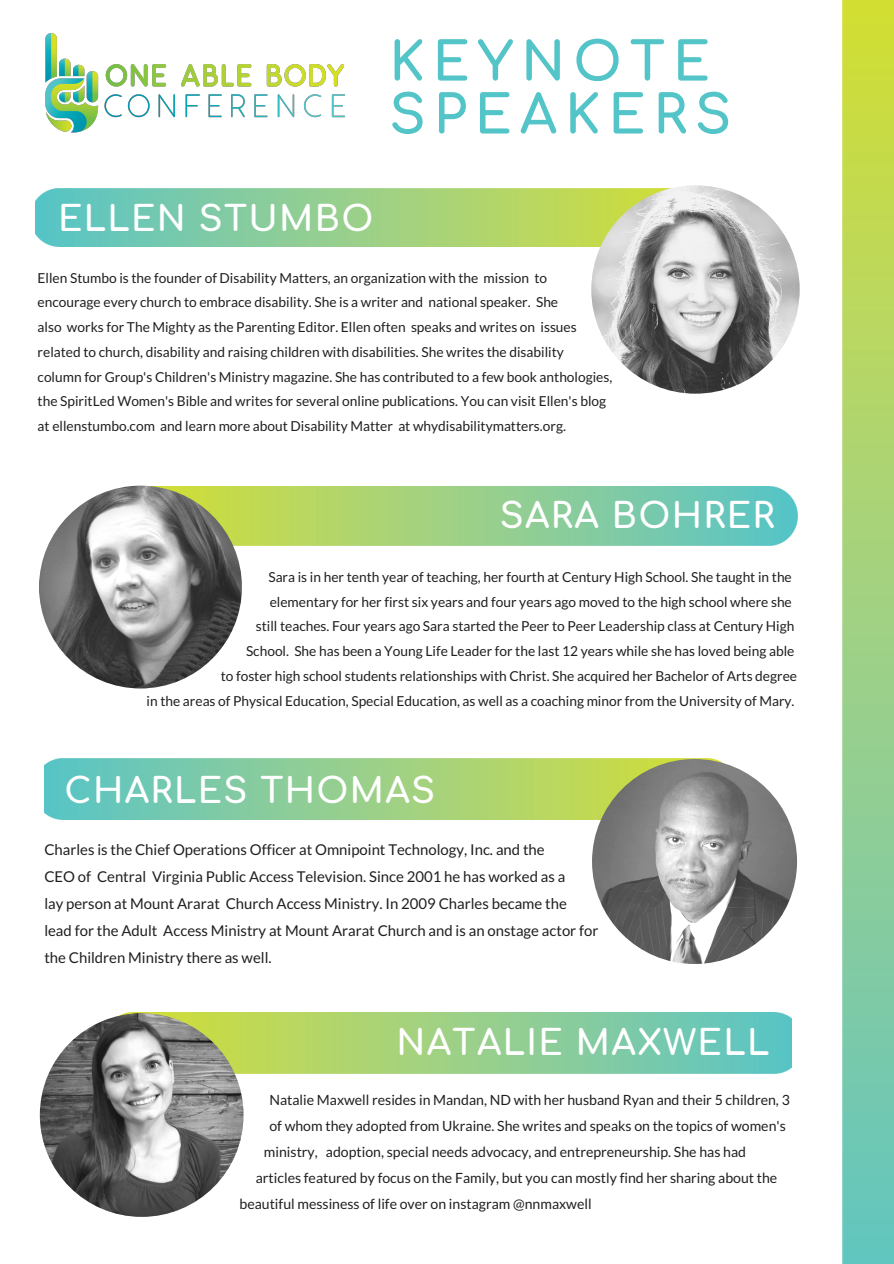
<style>
.page{position:relative;width:894px;height:1264px;background:#fff}
.page>*{position:absolute;margin:0;border:0;box-sizing:border-box;transform-origin:0 0}
.t1{font:700 52.95px/52.9px "Comfortaa";letter-spacing:.15em;color:#53c4c8}
.t2{font:700 34.8px "Comfortaa";letter-spacing:.04em;color:#fff}
.t3{font:14.85px/27px "Lato";color:#1f1f1f}
.t4{font:14.1px "Lato";color:#1f1f1f}
.t5{font:13.8px/24.8px "Lato";color:#1f1f1f}
</style>
<div class="page">
<img style="left:842px;top:0;width:51px;height:1263px">
<img style="left:35px;top:188px;width:633px;height:59px">
<img style="left:591px;top:185px;width:208px;height:208px;border-radius:50%">
<img style="left:163px;top:487px;width:633px;height:58px">
<svg style="left:39px;top:485px;width:203px;height:203px;background:#7d7d7c"></svg>
<img style="left:45px;top:758px;width:680px;height:61px">
<img style="left:592px;top:759px;width:204px;height:205px;border-radius:50%">
<img style="left:114px;top:1012px;width:677px;height:61px">
<svg style="left:40px;top:1013px;width:203px;height:203px;background:#7b7b7a"></svg>
<img style="left:45px;top:33px;width:301px;height:100px">
<h1 class="t1" style="left:389px;top:37px;width:343px">KEYNOTE<br>SPEAKERS</h1>
<h2 class="t2" style="left:58px;top:201px;width:317px">ELLEN STUMBO</h2>
<p class="t5" style="left:38px;top:265px;width:576px">Ellen Stumbo is the founder of Disability Matters, an organization with the mission to encourage every church to embrace disability. She is a writer and national speaker. She<br>also works for The Mighty as the Parenting Editor. Ellen often speaks and writes on issues related to church, disability and raising children with disabilities. She writes the disability<br>column for Group's Children's Ministry magazine. She has contributed to a few book anthologies, the SpiritLed Women's Bible and writes for several online publications. You can visit Ellen's blog at ellenstumbo.com and learn more about Disability Matter at whydisabilitymatters.org.</p>
<h2 class="t2" style="left:499px;top:497px;width:276px">SARA BOHRER</h2>
<p class="t5" style="left:268px;top:564px;width:524px">Sara is in her tenth year of teaching, her fourth at Century High School. She taught in the</p>
<p class="t5" style="left:269px;top:589px;width:523px">elementary for her first six years and four years ago moved to the high school where she</p>
<p class="t5" style="left:256px;top:613px;width:540px">still teaches. Four years ago Sara started the Peer to Peer Leadership class at Century High</p>
<p class="t5" style="left:246px;top:638px;width:549px">School. She has been a Young Life Leader for the last 12 years while she has loved being able</p>
<p class="t5" style="left:221px;top:663px;width:577px">to foster high school students relationships with Christ. She acquired her Bachelor of Arts degree</p>
<p class="t5" style="left:146px;top:688px;width:649px">in the areas of Physical Education, Special Education, as well as a coaching minor from the University of Mary.</p>
<h2 class="t2" style="left:65px;top:772px;width:372px">CHARLES THOMAS</h2>
<p class="t3" style="left:44px;top:836px;width:555px">Charles is the Chief Operations Officer at Omnipoint Technology, Inc. and the<br>CEO of Central Virginia Public Access Television. Since 2001 he has worked as a<br>lay person at Mount Ararat Church Access Ministry. In 2009 Charles became the<br>lead for the Adult Access Ministry at Mount Ararat Church and is an onstage actor for the Children Ministry there as well.</p>
<h2 class="t2" style="left:396px;top:1024px;width:374px">NATALIE MAXWELL</h2>
<p class="t4" style="left:269px;top:1090px;width:522px">Natalie Maxwell resides in Mandan, ND with her husband Ryan and their 5 children, 3</p>
<p class="t4" style="left:269px;top:1116px;width:518px">of whom they adopted from Ukraine. She writes and speaks on the topics of women's</p>
<p class="t4" style="left:264px;top:1142px;width:483px">ministry, adoption, special needs advocacy, and entrepreneurship. She has had</p>
<p class="t4" style="left:256px;top:1168px;width:523px">articles featured by focus on the Family, but you can mostly find her sharing about the</p>
<p class="t4" style="left:239px;top:1194px;width:353px">beautiful messiness of life over on instagram @nnmaxwell</p>
</div>
